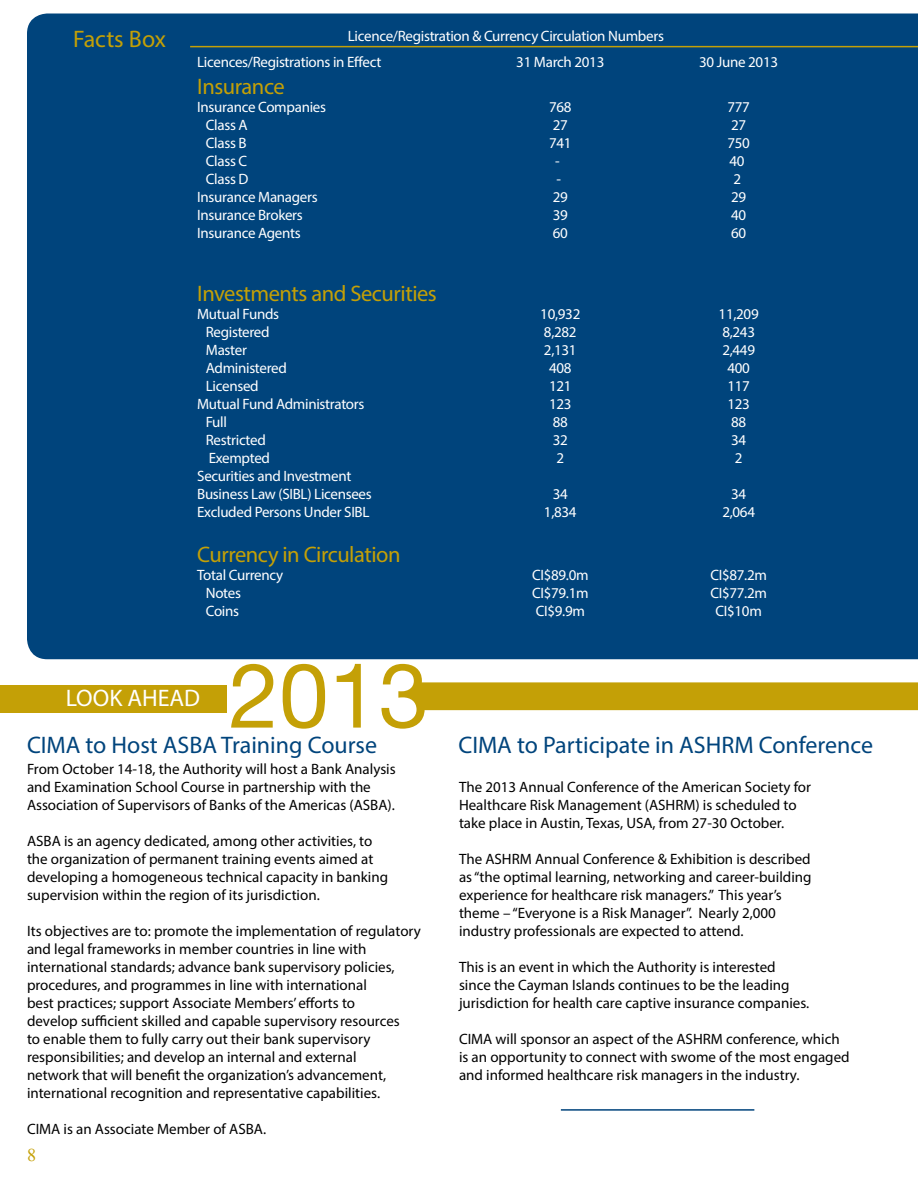
<style>
.page{position:relative;width:918px;height:1188px;background:#fff}
.page>*{position:absolute;margin:0;border:0;box-sizing:border-box;transform-origin:0 0}
.t1{font:24px "Myriad Pro";color:#00447c}
.t2{font:24px "Myriad Pro";color:#fff}
.t3{font:24px "Myriad Pro";color:#c4a006}
.t4{font:22.5px "Myriad Pro";letter-spacing:-.02em;color:#c4a006}
.t5{font:18px "Times New Roman";color:#c4a006}
.t6{font:15px/18px "Myriad Pro";color:#000}
.t7{font:15px/25.5px "Myriad Pro";letter-spacing:-.02em;color:#fff}
</style>
<div class="page">
<div style="left:27px;top:14px;width:891px;height:645px;background:#00447c"></div>
<hr style="left:190px;top:46px;width:728px;height:1px;background:#c4a006">
<div style="left:0;top:685px;width:227px;height:28px;background:#c4a006"></div>
<svg style="left:231px;top:664px;width:687px;height:65px"></svg>
<hr style="left:561px;top:1109px;width:193px;height:2px;background:#00447c">
<h1 class="t3" style="left:73px;top:25px;width:94px">Facts Box</h1>
<p class="t7" style="left:197px;top:23px;width:468px;text-indent:151px">Licence/Registration &amp; Currency Circulation Numbers<br>Licences/Registrations in Effect</p>
<p class="t7" style="left:516px;top:49px;width:90px">31 March 2013</p>
<p class="t7" style="left:699px;top:49px;width:80px">30 June 2013</p>
<h2 class="t4" style="left:197px;top:72px;width:89px">Insurance</h2>
<p class="t7" style="left:197px;top:94px;width:130px">Insurance Companies</p>
<p class="t7" style="left:549px;top:94px;width:24px">768</p>
<p class="t7" style="left:727px;top:94px;width:24px">777</p>
<p class="t7" style="left:206px;top:112px;width:43px">Class A</p>
<p class="t7" style="left:553px;top:112px;width:17px">27</p>
<p class="t7" style="left:731px;top:112px;width:17px">27</p>
<p class="t7" style="left:206px;top:130px;width:42px">Class B</p>
<p class="t7" style="left:549px;top:130px;width:24px">741</p>
<p class="t7" style="left:727px;top:130px;width:24px">750</p>
<p class="t7" style="left:206px;top:148px;width:43px">Class C</p>
<p class="t7" style="left:555px;top:148px;width:6px">-</p>
<p class="t7" style="left:729px;top:148px;width:17px">40</p>
<p class="t7" style="left:206px;top:166px;width:44px">Class D</p>
<p class="t7" style="left:556px;top:166px;width:6px">-</p>
<p class="t7" style="left:734px;top:166px;width:9px">2</p>
<p class="t7" style="left:197px;top:184px;width:122px">Insurance Managers</p>
<p class="t7" style="left:553px;top:184px;width:17px">29</p>
<p class="t7" style="left:731px;top:184px;width:17px">29</p>
<p class="t7" style="left:197px;top:202px;width:107px">Insurance Brokers</p>
<p class="t7" style="left:553px;top:202px;width:17px">39</p>
<p class="t7" style="left:731px;top:202px;width:17px">40</p>
<p class="t7" style="left:197px;top:220px;width:105px">Insurance Agents</p>
<p class="t7" style="left:553px;top:220px;width:17px">60</p>
<p class="t7" style="left:731px;top:220px;width:17px">60</p>
<h2 class="t4" style="left:197px;top:279px;width:241px">Investments and Securities</h2>
<p class="t7" style="left:197px;top:301px;width:84px">Mutual Funds</p>
<p class="t7" style="left:540px;top:301px;width:42px">10,932</p>
<p class="t7" style="left:719px;top:301px;width:42px">11,209</p>
<p class="t7" style="left:206px;top:319px;width:65px">Registered</p>
<p class="t7" style="left:544px;top:319px;width:34px">8,282</p>
<p class="t7" style="left:722px;top:319px;width:34px">8,243</p>
<p class="t7" style="left:206px;top:337px;width:43px">Master</p>
<p class="t7" style="left:544px;top:337px;width:34px">2,131</p>
<p class="t7" style="left:722px;top:337px;width:34px">2,449</p>
<p class="t7" style="left:206px;top:355px;width:83px">Administered</p>
<p class="t7" style="left:549px;top:355px;width:24px">408</p>
<p class="t7" style="left:727px;top:355px;width:24px">400</p>
<p class="t7" style="left:206px;top:373px;width:54px">Licensed</p>
<p class="t7" style="left:549px;top:373px;width:24px">121</p>
<p class="t7" style="left:727px;top:373px;width:24px">117</p>
<p class="t7" style="left:197px;top:391px;width:169px">Mutual Fund Administrators</p>
<p class="t7" style="left:549px;top:391px;width:24px">123</p>
<p class="t7" style="left:727px;top:391px;width:24px">123</p>
<p class="t7" style="left:206px;top:409px;width:23px">Full</p>
<p class="t7" style="left:553px;top:409px;width:17px">88</p>
<p class="t7" style="left:731px;top:409px;width:17px">88</p>
<p class="t7" style="left:206px;top:427px;width:62px">Restricted</p>
<p class="t7" style="left:553px;top:427px;width:17px">32</p>
<p class="t7" style="left:731px;top:427px;width:17px">34</p>
<p class="t7" style="left:209px;top:445px;width:63px">Exempted</p>
<p class="t7" style="left:556px;top:445px;width:9px">2</p>
<p class="t7" style="left:735px;top:445px;width:9px">2</p>
<p class="t7" style="left:197px;top:466px;width:176px;line-height:18px">Securities and Investment<br>Business Law (SIBL) Licensees</p>
<p class="t7" style="left:553px;top:481px;width:17px">34</p>
<p class="t7" style="left:731px;top:481px;width:17px">34</p>
<p class="t7" style="left:197px;top:499px;width:174px">Excluded Persons Under SIBL</p>
<p class="t7" style="left:544px;top:499px;width:34px">1,834</p>
<p class="t7" style="left:722px;top:499px;width:34px">2,064</p>
<h2 class="t4" style="left:197px;top:540px;width:205px">Currency in Circulation</h2>
<p class="t7" style="left:197px;top:562px;width:88px">Total Currency</p>
<p class="t7" style="left:532px;top:562px;width:58px">CI$89.0m</p>
<p class="t7" style="left:710px;top:562px;width:58px">CI$87.2m</p>
<p class="t7" style="left:206px;top:580px;width:37px">Notes</p>
<p class="t7" style="left:532px;top:580px;width:58px">CI$79.1m</p>
<p class="t7" style="left:710px;top:580px;width:58px">CI$77.2m</p>
<p class="t7" style="left:206px;top:598px;width:35px">Coins</p>
<p class="t7" style="left:536px;top:598px;width:51px">CI$9.9m</p>
<p class="t7" style="left:715px;top:598px;width:48px">CI$10m</p>
<h1 class="t2" style="left:66px;top:683px;width:136px">LOOK AHEAD</h1>
<h1 class="t1" style="left:27px;top:731px;width:352px">CIMA to Host ASBA Training Course</h1>
<h1 class="t1" style="left:459px;top:731px;width:416px">CIMA to Participate in ASHRM Conference</h1>
<p class="t6" style="left:27px;top:760px;width:370px">From October 14-18, the Authority will host a Bank Analysis and Examination School Course in partnership with the<br>Association of Supervisors of Banks of the Americas (ASBA).</p>
<p class="t6" style="left:27px;top:832px;width:363px">ASBA is an agency dedicated, among other activities, to the organization of permanent training events aimed at developing a homogeneous technical capacity in banking supervision within the region of its jurisdiction.</p>
<p class="t6" style="left:27px;top:922px;width:395px">Its objectives are to: promote the implementation of regulatory and legal frameworks in member countries in line with international standards; advance bank supervisory policies, procedures, and programmes in line with international<br>best practices; support Associate Members’ efforts to<br>develop sufficient skilled and capable supervisory resources<br>to enable them to fully carry out their bank supervisory responsibilities; and develop an internal and external<br>network that will benefit the organization’s advancement, international recognition and representative capabilities.</p>
<p class="t6" style="left:27px;top:1120px;width:241px">CIMA is an Associate Member of ASBA.</p>
<p class="t6" style="left:459px;top:778px;width:354px">The 2013 Annual Conference of the American Society for<br>Healthcare Risk Management (ASHRM) is scheduled to take place in Austin, Texas, USA, from 27-30 October.</p>
<p class="t6" style="left:459px;top:850px;width:354px">The ASHRM Annual Conference &amp; Exhibition is described as “the optimal learning, networking and career-building experience for healthcare risk managers.” This year’s theme – “Everyone is a Risk Manager”. Nearly 2,000 industry professionals are expected to attend.</p>
<p class="t6" style="left:459px;top:958px;width:352px">This is an event in which the Authority is interested since the Cayman Islands continues to be the leading jurisdiction for health care captive insurance companies.</p>
<p class="t6" style="left:459px;top:1030px;width:392px">CIMA will sponsor an aspect of the ASHRM conference, which is an opportunity to connect with swome of the most engaged and informed healthcare risk managers in the industry.</p>
<p class="t5" style="left:27px;top:1142px;width:10px">8</p>
</div>
